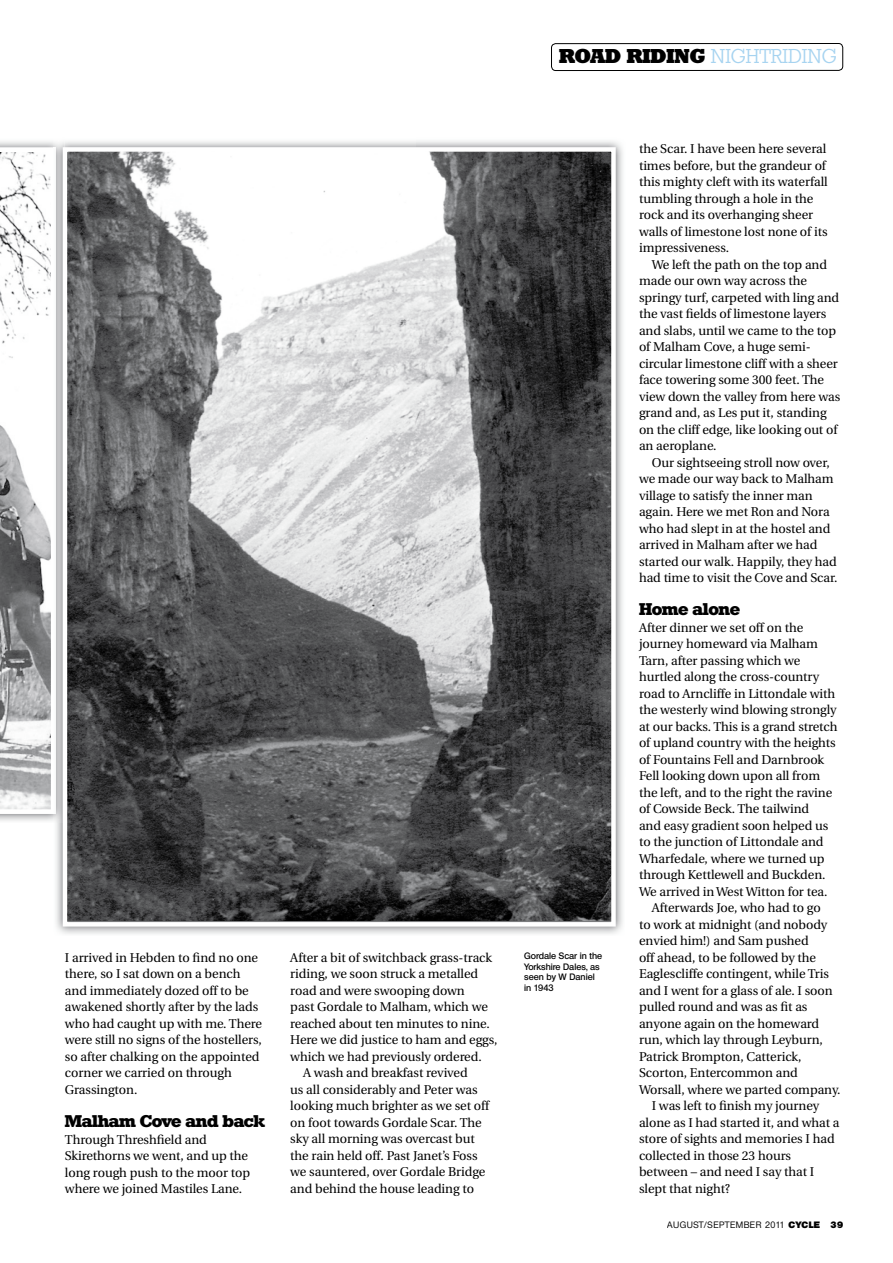
<style>
.page{position:relative;width:893px;height:1263px;background:#fff}
.page>*{position:absolute;margin:0;border:0;box-sizing:border-box;transform-origin:0 0}
.t1{font:300 19.5px "Stafford";color:#a6d3f0}
.t2{font:700 16.5px "Stafford";letter-spacing:-.025em;color:#000}
.t3{font:12.75px/16.5px "Utopia";letter-spacing:-.005em;color:#000}
.t4{font:600 9px/10.5px "Olympia";color:#000}
.t5{font:500 9px "Olympia";letter-spacing:.05em;color:#000}
.s1{font-weight:800;color:#000}
.s2{font-weight:800}
</style>
<div class="page">
<div style="left:551px;top:43px;width:292px;height:28px;border:1px solid #000;border-radius:4px"></div>
<svg style="left:0;top:152px;width:51px;height:658px"></svg>
<img style="left:53px;top:139px;width:570px;height:795px">
<img style="left:53px;top:148px;width:2px;height:666px">
<img style="left:68px;top:152px;width:543px;height:769px">
<div style="left:63px;top:147px;width:553px;height:779px;border:4px solid #fff"></div>
<p class="t1" style="left:559px;top:45px;width:279px"><span class="s1">ROAD RIDING</span> NIGHTRIDING</p>
<p class="t3" style="left:65px;top:950px;width:199px">I arrived in Hebden to find no one there, so I sat down on a bench and immediately dozed off to be awakened shortly after by the lads who had caught up with me. There were still no signs of the hostellers, so after chalking on the appointed corner we carried on through<br>Grassington.</p>
<p class="t2" style="left:65px;top:1111px;width:201px">Malham Cove and back</p>
<p class="t3" style="left:65px;top:1131px;width:187px">Through Threshfield and<br>Skirethorns we went, and up the long rough push to the moor top where we joined Mastiles Lane.</p>
<p class="t3" style="left:290px;top:950px;width:203px">After a bit of switchback grass-track</p>
<p class="t3" style="left:290px;top:966px;width:189px">riding, we soon struck a metalled</p>
<p class="t3" style="left:290px;top:983px;width:176px">road and were swooping down</p>
<p class="t3" style="left:290px;top:999px;width:199px">past Gordale to Malham, which we</p>
<p class="t3" style="left:290px;top:1016px;width:201px">reached about ten minutes to nine.</p>
<p class="t3" style="left:290px;top:1032px;width:209px">Here we did justice to ham and eggs,</p>
<p class="t3" style="left:290px;top:1049px;width:193px">which we had previously ordered.</p>
<p class="t3" style="left:303px;top:1065px;width:166px">A wash and breakfast revived</p>
<p class="t3" style="left:290px;top:1082px;width:189px">us all considerably and Peter was</p>
<p class="t3" style="left:290px;top:1098px;width:200px">looking much brighter as we set off</p>
<p class="t3" style="left:290px;top:1115px;width:193px">on foot towards Gordale Scar. The</p>
<p class="t3" style="left:290px;top:1131px;width:186px">sky all morning was overcast but</p>
<p class="t3" style="left:290px;top:1147px;width:189px">the rain held off. Past Janet’s Foss</p>
<p class="t3" style="left:290px;top:1164px;width:197px">we sauntered, over Gordale Bridge</p>
<p class="t3" style="left:290px;top:1180px;width:185px">and behind the house leading to</p>
<p class="t4" style="left:524px;top:950px;width:79px">Gordale Scar in the<br>Yorkshire Dales, as seen by W Daniel in 1943</p>
<p class="t3" style="left:639px;top:141px;width:189px">the Scar. I have been here several</p>
<p class="t3" style="left:639px;top:157px;width:188px">times before, but the grandeur of</p>
<p class="t3" style="left:639px;top:174px;width:190px">this mighty cleft with its waterfall</p>
<p class="t3" style="left:639px;top:190px;width:176px">tumbling through a hole in the</p>
<p class="t3" style="left:639px;top:207px;width:176px">rock and its overhanging sheer</p>
<p class="t3" style="left:639px;top:223px;width:190px">walls of limestone lost none of its</p>
<p class="t3" style="left:639px;top:240px;width:92px">impressiveness.</p>
<p class="t3" style="left:652px;top:256px;width:177px">We left the path on the top and</p>
<p class="t3" style="left:639px;top:273px;width:169px">made our own way across the</p>
<p class="t3" style="left:639px;top:289px;width:202px">springy turf, carpeted with ling and</p>
<p class="t3" style="left:639px;top:306px;width:189px">the vast fields of limestone layers</p>
<p class="t3" style="left:639px;top:322px;width:199px">and slabs, until we came to the top</p>
<p class="t3" style="left:639px;top:339px;width:173px">of Malham Cove, a huge semi-</p>
<p class="t3" style="left:639px;top:355px;width:200px">circular limestone cliff with a sheer</p>
<p class="t3" style="left:639px;top:372px;width:187px">face towering some 300 feet. The</p>
<p class="t3" style="left:639px;top:388px;width:203px">view down the valley from here was</p>
<p class="t3" style="left:639px;top:405px;width:189px">grand and, as Les put it, standing</p>
<p class="t3" style="left:639px;top:421px;width:200px">on the cliff edge, like looking out of</p>
<p class="t3" style="left:639px;top:438px;width:79px">an aeroplane.</p>
<p class="t3" style="left:652px;top:454px;width:180px">Our sightseeing stroll now over,</p>
<p class="t3" style="left:639px;top:471px;width:196px">we made our way back to Malham</p>
<p class="t3" style="left:639px;top:487px;width:175px">village to satisfy the inner man</p>
<p class="t3" style="left:639px;top:504px;width:192px">again. Here we met Ron and Nora</p>
<p class="t3" style="left:639px;top:520px;width:193px">who had slept in at the hostel and</p>
<p class="t3" style="left:639px;top:537px;width:180px">arrived in Malham after we had</p>
<p class="t3" style="left:639px;top:553px;width:199px">started our walk. Happily, they had</p>
<p class="t3" style="left:639px;top:570px;width:200px">had time to visit the Cove and Scar.</p>
<p class="t2" style="left:639px;top:599px;width:103px">Home alone</p>
<p class="t3" style="left:639px;top:620px;width:166px">After dinner we set off on the</p>
<p class="t3" style="left:639px;top:636px;width:180px">journey homeward via Malham</p>
<p class="t3" style="left:639px;top:653px;width:163px">Tarn, after passing which we</p>
<p class="t3" style="left:639px;top:669px;width:182px">hurtled along the cross-country</p>
<p class="t3" style="left:639px;top:686px;width:198px">road to Arncliffe in Littondale with</p>
<p class="t3" style="left:639px;top:702px;width:199px">the westerly wind blowing strongly</p>
<p class="t3" style="left:639px;top:719px;width:200px">at our backs. This is a grand stretch</p>
<p class="t3" style="left:639px;top:735px;width:198px">of upland country with the heights</p>
<p class="t3" style="left:639px;top:752px;width:187px">of Fountains Fell and Darnbrook</p>
<p class="t3" style="left:639px;top:768px;width:183px">Fell looking down upon all from</p>
<p class="t3" style="left:639px;top:785px;width:195px">the left, and to the right the ravine</p>
<p class="t3" style="left:639px;top:801px;width:172px">of Cowside Beck. The tailwind</p>
<p class="t3" style="left:639px;top:818px;width:191px">and easy gradient soon helped us</p>
<p class="t3" style="left:639px;top:834px;width:186px">to the junction of Littondale and</p>
<p class="t3" style="left:639px;top:851px;width:187px">Wharfedale, where we turned up</p>
<p class="t3" style="left:639px;top:867px;width:188px">through Kettlewell and Buckden.</p>
<p class="t3" style="left:639px;top:884px;width:190px">We arrived in West Witton for tea.</p>
<p class="t3" style="left:652px;top:900px;width:170px">Afterwards Joe, who had to go</p>
<p class="t3" style="left:639px;top:916px;width:190px">to work at midnight (and nobody</p>
<p class="t3" style="left:639px;top:933px;width:171px">envied him!) and Sam pushed</p>
<p class="t3" style="left:639px;top:949px;width:179px">off ahead, to be followed by the</p>
<p class="t3" style="left:639px;top:966px;width:191px">Eaglescliffe contingent, while Tris</p>
<p class="t3" style="left:639px;top:982px;width:195px">and I went for a glass of ale. I soon</p>
<p class="t3" style="left:639px;top:999px;width:170px">pulled round and was as fit as</p>
<p class="t3" style="left:639px;top:1015px;width:182px">anyone again on the homeward</p>
<p class="t3" style="left:639px;top:1032px;width:185px">run, which lay through Leyburn,</p>
<p class="t3" style="left:639px;top:1048px;width:164px">Patrick Brompton, Catterick,</p>
<p class="t3" style="left:639px;top:1065px;width:160px">Scorton, Entercommon and</p>
<p class="t3" style="left:639px;top:1081px;width:203px">Worsall, where we parted company.</p>
<p class="t3" style="left:652px;top:1098px;width:169px">I was left to finish my journey</p>
<p class="t3" style="left:639px;top:1114px;width:202px">alone as I had started it, and what a</p>
<p class="t3" style="left:639px;top:1131px;width:197px">store of sights and memories I had</p>
<p class="t3" style="left:639px;top:1147px;width:154px">collected in those 23 hours</p>
<p class="t3" style="left:639px;top:1164px;width:177px">between – and need I say that I</p>
<p class="t3" style="left:639px;top:1180px;width:93px">slept that night?</p>
<p class="t5" style="left:667px;top:1220px;width:177px">AUGUST/SEPTEMBER 2011 <span class="s2">CYCLE 39</span></p>
</div>
